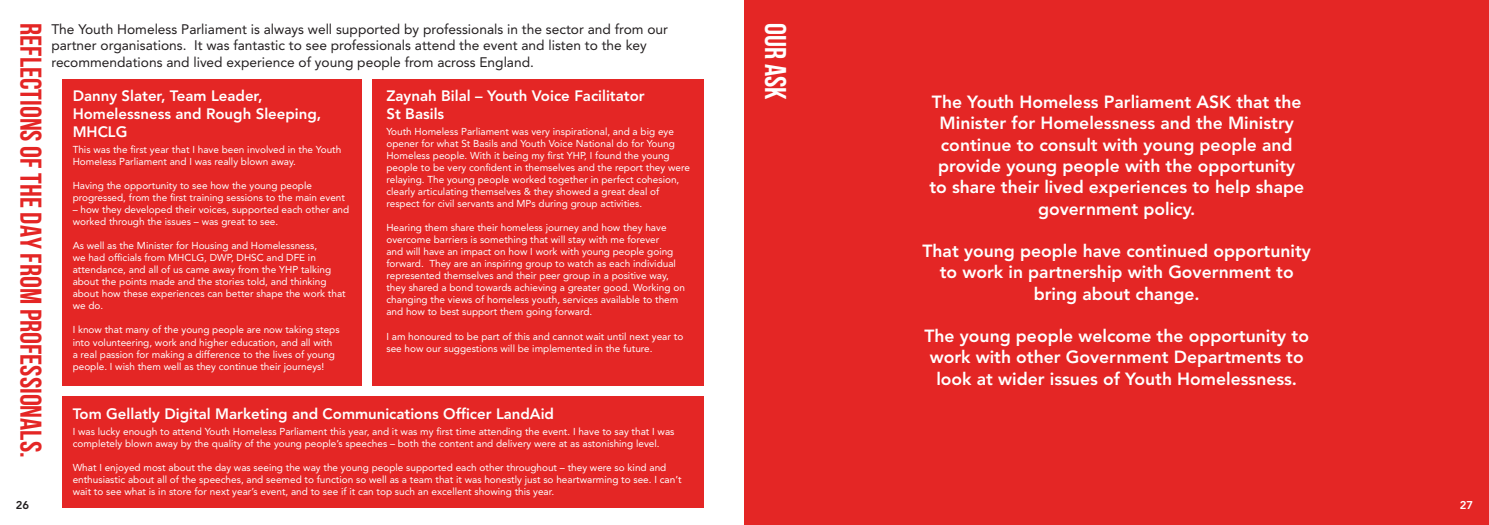
<style>
.page{position:relative;width:1489px;height:525px;background:#fff}
.page>*{position:absolute;margin:0;border:0;box-sizing:border-box;transform-origin:0 0}
.t1{font:30px "Bebas Neue";color:#e42625}
.t2{font:30px "Bebas Neue";color:#fff}
.t3{font:800 17.5px/21.2px "Avenir";color:#fff;text-align:center}
.t4{font:800 15px/18px "Avenir";color:#fff}
.t5{font:13.75px/16.5px "Avenir";color:#231f20}
.t6{font:800 11.25px "Avenir";color:#231f20}
.t7{font:800 11.25px "Avenir";color:#fff}
.t8{font:10px/12px "Avenir";color:#fff}
</style>
<div class="page">
<div style="left:744px;top:0;width:744px;height:524px;background:#e42625"></div>
<div style="left:62px;top:396px;width:641px;height:112px;background:#e42625"></div>
<div style="left:372px;top:79px;width:331px;height:306px;background:#e42625"></div>
<div style="left:62px;top:79px;width:299px;height:306px;background:#e42625"></div>
<h1 class="t1" style="left:47px;top:23px;width:435px;rotate:90deg">Reflections of the day from professionals.</h1>
<p class="t5" style="left:51px;top:21px;width:618px">The Youth Homeless Parliament is always well supported by professionals in the sector and from our partner organisations. It was fantastic to see professionals attend the event and listen to the key recommendations and lived experience of young people from across England.</p>
<h1 class="t2" style="left:791px;top:23px;width:78px;rotate:90deg">OUR ASK</h1>
<h3 class="t4" style="left:73px;top:87px;width:250px">Danny Slater, Team Leader,<br>Homelessness and Rough Sleeping,<br>MHCLG</h3>
<p class="t8" style="left:73px;top:144px;width:270px">This was the first year that I have been involved in the Youth<br>Homeless Parliament and I was really blown away.</p>
<p class="t8" style="left:73px;top:180px;width:274px">Having the opportunity to see how the young people progressed, from the first training sessions to the main event</p>
<p class="t8" style="left:73px;top:204px;width:278px">– how they developed their voices, supported each other and worked through the issues – was great to see.</p>
<p class="t8" style="left:73px;top:240px;width:274px">As well as the Minister for Housing and Homelessness,<br>we had officials from MHCLG, DWP, DHSC and DFE in attendance, and all of us came away from the YHP talking about the points made and the stories told, and thinking about how these experiences can better shape the work that we do.</p>
<p class="t8" style="left:73px;top:324px;width:268px">I know that many of the young people are now taking steps into volunteering, work and higher education, and all with a real passion for making a difference to the lives of young people. I wish them well as they continue their journeys!</p>
<h3 class="t4" style="left:386px;top:87px;width:260px">Zaynah Bilal – Youth Voice Facilitator<br>St Basils</h3>
<p class="t8" style="left:386px;top:126px;width:305px">Youth Homeless Parliament was very inspirational, and a big eye opener for what St Basils and Youth Voice National do for Young Homeless people. With it being my first YHP, I found the young people to be very confident in themselves and the report they were relaying. The young people worked together in perfect cohesion, clearly articulating themselves &amp; they showed a great deal of respect for civil servants and MPs during group activities.</p>
<p class="t8" style="left:386px;top:222px;width:300px">Hearing them share their homeless journey and how they have overcome barriers is something that will stay with me forever<br>and will have an impact on how I work with young people going forward. They are an inspiring group to watch as each individual represented themselves and their peer group in a positive way, they shared a bond towards achieving a greater good. Working on changing the views of homeless youth, services available to them and how to best support them going forward.</p>
<p class="t8" style="left:386px;top:330px;width:298px">I am honoured to be part of this and cannot wait until next year to see how our suggestions will be implemented in the future.</p>
<h3 class="t4" style="left:73px;top:404px;width:483px">Tom Gellatly Digital Marketing and Communications Officer LandAid</h3>
<p class="t8" style="left:73px;top:425px;width:603px">I was lucky enough to attend Youth Homeless Parliament this year, and it was my first time attending the event. I have to say that I was completely blown away by the quality of the young people’s speeches – both the content and delivery were at as astonishing level.</p>
<p class="t8" style="left:73px;top:461px;width:610px">What I enjoyed most about the day was seeing the way the young people supported each other throughout – they were so kind and enthusiastic about all of the speeches, and seemed to function so well as a team that it was honestly just so heartwarming to see. I can’t wait to see what is in store for next year’s event, and to see if it can top such an excellent showing this year.</p>
<p class="t3" style="left:929px;top:91px;width:376px">The Youth Homeless Parliament ASK that the Minister for Homelessness and the Ministry continue to consult with young people and provide young people with the opportunity to share their lived experiences to help shape government policy.</p>
<h2 class="t3" style="left:922px;top:240px;width:390px">That young people have continued opportunity to work in partnership with Government to bring about change.</h2>
<h2 class="t3" style="left:924px;top:325px;width:386px">The young people welcome the opportunity to work with other Government Departments to look at wider issues of Youth Homelessness.</h2>
<p class="t6" style="left:16px;top:498px;width:15px">26</p>
<p class="t7" style="left:1459px;top:498px;width:15px">27</p>
</div>
